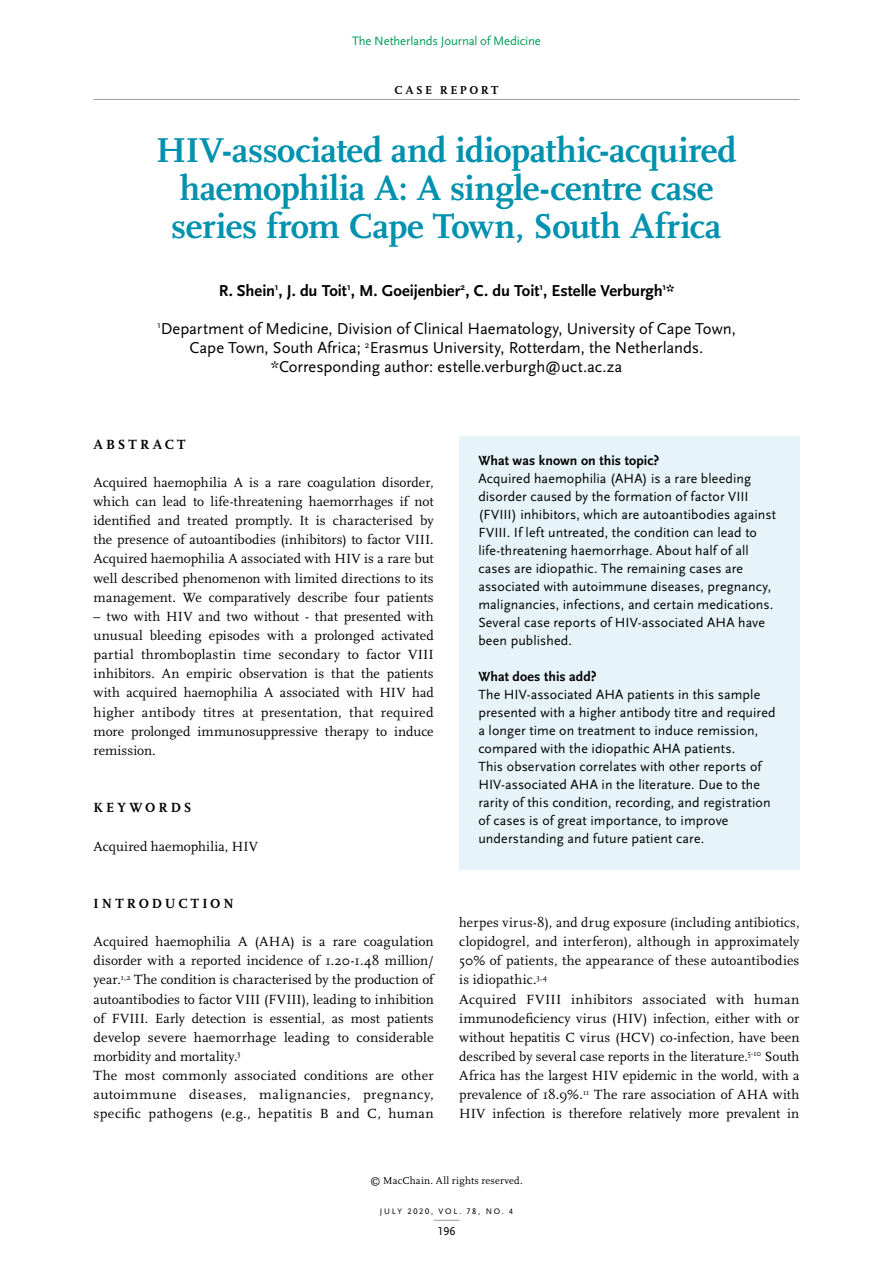
<style>
.page{position:relative;width:893px;height:1263px;background:#fff}
.page>*{position:absolute;margin:0;border:0;box-sizing:border-box;transform-origin:0 0}
.kop{font:700 36px/38.2px "Scala Pro";letter-spacing:-.01em;color:#0091af;text-align:center}
.auteursinfo{font:16.5px/19.2px "Scala Sans Pro";letter-spacing:-.005em;color:#000;text-align:center}
.auteurs{font:700 16.5px "Scala Sans Pro";letter-spacing:-.005em;color:#000}
.brood_grep{font:13.8px/19.2px "Scala Pro";letter-spacing:.015em;color:#000;text-align:justify}
.kader-brood{font:13.8px/18px "Scala Sans Pro";letter-spacing:.01em;color:#000}
.kader-tussenkop{font:700 13.8px "Scala Sans Pro";letter-spacing:.005em;color:#000}
.tussenkop_1{font:700 13.8px "Scala Pro";letter-spacing:.22em;color:#000}
.tussenkop_1-2{font:700 13.8px "Scala Pro";letter-spacing:.2em;color:#000}
.t1{font:12.75px "Scala Sans Pro";letter-spacing:-.01em;color:#009e59}
.rubriek{font:700 12px "Scala Pro";letter-spacing:.21em;color:#000}
.t2{font:12px "Scala Sans Pro";color:#000}
.t3{font:10.5px "Scala Pro";letter-spacing:.02em;color:#000}
.t4{font:8.4px "Scala Sans Pro";letter-spacing:.21em;color:#000}
</style>
<div class="page">
<svg style="left:434px;top:1220px;width:25px;height:1px"></svg>
<hr style="left:94px;top:99px;width:705px;height:1px;background:#9d9d9c">
<div style="left:459px;top:436px;width:340px;height:434px;background:#e6f4f9"></div>
<p class="t1" style="left:352px;top:34px;width:190px">The Netherlands Journal of Medicine</p>
<p class="rubriek" style="left:395px;top:83px;width:105px">CASE REPORT</p>
<p class="kop" style="left:156px;top:131px;width:582px">HIV-associated and idiopathic-acquired haemophilia A: A single-centre case series from Cape Town, South Africa</p>
<p class="auteurs" style="left:219px;top:281px;width:457px">R. Shein<sup>1</sup>, J. du Toit<sup>1</sup>, M. Goeijenbier<sup>2</sup>, C. du Toit<sup>1</sup>, Estelle Verburgh<sup>1</sup>*</p>
<p class="auteursinfo" style="left:157px;top:319px;width:580px"><sup>1</sup>Department of Medicine, Division of Clinical Haematology, University of Cape Town,<br>Cape Town, South Africa; <sup>2</sup>Erasmus University, Rotterdam, the Netherlands. *Corresponding author: estelle.verburgh@uct.ac.za</p>
<p class="tussenkop_1" style="left:94px;top:436px;width:93px">ABSTRACT</p>
<p class="brood_grep" style="left:94px;top:473px;width:342px">Acquired haemophilia A is a rare coagulation disorder, which can lead to life-threatening haemorrhages if not identified and treated promptly. It is characterised by the presence of autoantibodies (inhibitors) to factor VIII.<br>Acquired haemophilia A associated with HIV is a rare but well described phenomenon with limited directions to its management. We comparatively describe four patients</p>
<p class="brood_grep" style="left:94px;top:607px;width:342px">– two with HIV and two without - that presented with unusual bleeding episodes with a prolonged activated partial thromboplastin time secondary to factor VIII inhibitors. An empiric observation is that the patients with acquired haemophilia A associated with HIV had higher antibody titres at presentation, that required more prolonged immunosuppressive therapy to induce remission.</p>
<p class="tussenkop_1" style="left:94px;top:800px;width:99px">KEYWORDS</p>
<p class="brood_grep" style="left:94px;top:836px;width:166px">Acquired haemophilia, HIV</p>
<p class="tussenkop_1-2" style="left:94px;top:895px;width:141px">INTRODUCTION</p>
<p class="brood_grep" style="left:94px;top:932px;width:343px;text-align:left">Acquired haemophilia A (AHA) is a rare coagulation disorder with a reported incidence of 1.20-1.48 million/ year.<sup>1,2</sup> The condition is characterised by the production of autoantibodies to factor VIII (FVIII), leading to inhibition of FVIII. Early detection is essential, as most patients develop severe haemorrhage leading to considerable morbidity and mortality.<sup>3</sup></p>
<p class="brood_grep" style="left:94px;top:1066px;width:342px">The most commonly associated conditions are other autoimmune diseases, malignancies, pregnancy, specific pathogens (e.g., hepatitis B and C, human</p>
<p class="kader-tussenkop" style="left:478px;top:453px;width:183px">What was known on this topic?</p>
<p class="kader-brood" style="left:478px;top:470px;width:299px">Acquired haemophilia (AHA) is a rare bleeding disorder caused by the formation of factor VIII (FVIII) inhibitors, which are autoantibodies against FVIII. If left untreated, the condition can lead to life-threatening haemorrhage. About half of all cases are idiopathic. The remaining cases are associated with autoimmune diseases, pregnancy, malignancies, infections, and certain medications.<br>Several case reports of HIV-associated AHA have been published.</p>
<p class="kader-tussenkop" style="left:478px;top:669px;width:120px">What does this add?</p>
<p class="kader-brood" style="left:478px;top:686px;width:299px">The HIV-associated AHA patients in this sample presented with a higher antibody titre and required a longer time on treatment to induce remission, compared with the idiopathic AHA patients.<br>This observation correlates with other reports of HIV-associated AHA in the literature. Due to the rarity of this condition, recording, and registration of cases is of great importance, to improve understanding and future patient care.</p>
<p class="brood_grep" style="left:459px;top:913px;width:342px">herpes virus-8), and drug exposure (including antibiotics, clopidogrel, and interferon), although in approximately 50% of patients, the appearance of these autoantibodies is idiopathic.<sup>3,4</sup></p>
<p class="brood_grep" style="left:459px;top:990px;width:342px">Acquired FVIII inhibitors associated with human immunodeficiency virus (HIV) infection, either with or without hepatitis C virus (HCV) co-infection, have been described by several case reports in the literature.<sup>5-10</sup> South Africa has the largest HIV epidemic in the world, with a prevalence of 18.9%.<sup>11</sup> The rare association of AHA with HIV infection is therefore relatively more prevalent in</p>
<p class="t3" style="left:370px;top:1174px;width:154px">© MacChain. All rights reserved.</p>
<p class="t4" style="left:380px;top:1206px;width:135px">JULY 2020, VOL. 78, NO. 4</p>
<p class="t2" style="left:437px;top:1224px;width:19px">196</p>
</div>
